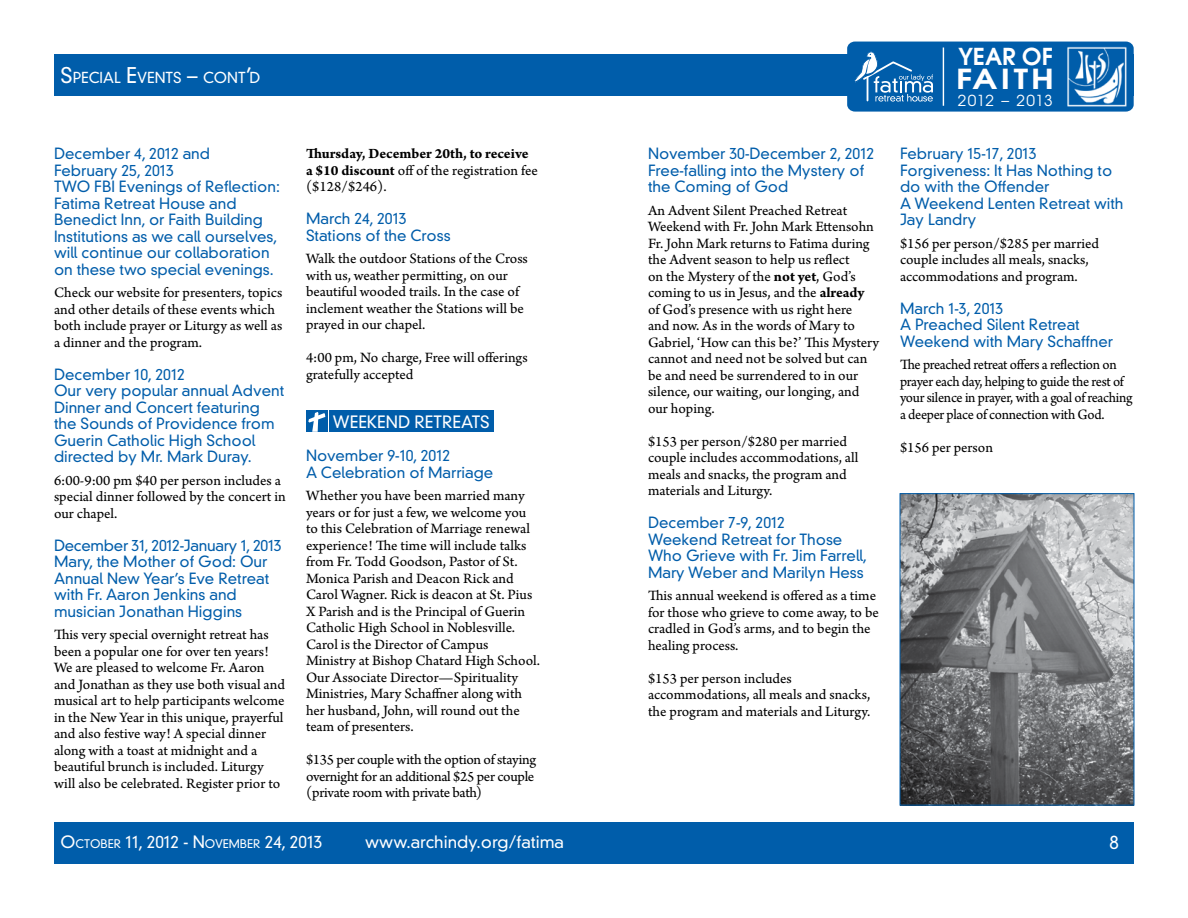
<style>
.page{position:relative;width:1188px;height:918px;background:#fff}
.page>*{position:absolute;margin:0;border:0;box-sizing:border-box;transform-origin:0 0}
.t1{font:600 27.45px "Avant Garde";letter-spacing:.1em;color:#fff;scale:1.23 1}
.t2{font:600 23.25px "Avant Garde";color:#fff}
.t3{font:300 18px "DIN Neuzeit Grotesk Std";color:#fff}
.t4{font:300 16.5px "DIN Neuzeit Grotesk Std";color:#fff}
.t5{font:300 16.5px "DIN Neuzeit Grotesk Std";color:#fff}
.t6{font:15.15px "Avant Garde";letter-spacing:.025em;color:#fff}
.t7{font:15px/16.5px "Arno Pro Sm Text";letter-spacing:-.005em;color:#000}
.t8{font:300 15px/16.5px "DIN Neuzeit Grotesk Std";color:#005daa}
.t9{font:15px/16.5px "Arno Pro Sm Text";letter-spacing:-.005em;color:#000;scale:.96 1}
.t10{font:15px "Arno Pro Bold Sm Text";letter-spacing:-.005em;color:#000}
.t11{font:300 14.7px "DIN Neuzeit Grotesk Std";color:#fff}
.s1{font-size:21px}
.s2{font-family:"Arno Pro Bold Sm Text"}
.s3{font-size:11.55px}
</style>
<div class="page">
<div style="left:329px;top:410px;width:165px;height:22px;background:#005daa"></div>
<div style="left:54px;top:54px;width:1080px;height:42px;background:#005daa"></div>
<div style="left:847px;top:42px;width:287px;height:70px;background:#005daa;border-radius:7px"></div>
<svg style="left:854px;top:51px;width:79px;height:51px"></svg>
<img style="left:1067px;top:46px;width:60px;height:61px">
<hr style="left:943px;top:48px;width:1px;height:58px;background:#fff">
<div style="left:54px;top:822px;width:1080px;height:42px;background:#005daa"></div>
<div style="left:306px;top:410px;width:22px;height:22px;background:#005daa"></div>
<svg style="left:308px;top:412px;width:17px;height:20px"></svg>
<img style="left:902px;top:495px;width:230px;height:309px">
<div style="left:900px;top:493px;width:234px;height:313px;border:1px solid #005daa"></div>
<p class="t11" style="left:61px;top:69px;width:201px"><span class="s1">S</span>PECIAL <span class="s1">E</span>VENTS <span class="s1">–</span> CONT<span class="s1">’</span>D</p>
<p class="t8" style="left:54px;top:146px;width:227px">December 4, 2012 and<br>February 25, 2013<br>TWO FBI Evenings of Reflection:<br>Fatima Retreat House and<br>Benedict Inn, or Faith Building<br>Institutions as we call ourselves, will continue our collaboration on these two special evenings.</p>
<p class="t7" style="left:54px;top:285px;width:230px">Check our website for presenters, topics and other details of these events which both include prayer or Liturgy as well as a dinner and the program.</p>
<p class="t8" style="left:54px;top:366px;width:232px">December 10, 2012<br>Our very popular annual Advent<br>Dinner and Concert featuring the Sounds of Providence from<br>Guerin Catholic High School directed by Mr. Mark Duray.</p>
<p class="t7" style="left:54px;top:473px;width:233px">6:00-9:00 pm $40 per person includes a special dinner followed by the concert in our chapel.</p>
<p class="t8" style="left:54px;top:537px;width:229px">December 31, 2012-January 1, 2013<br>Mary, the Mother of God: Our<br>Annual New Year’s Eve Retreat with Fr. Aaron Jenkins and musician Jonathan Higgins</p>
<p class="t7" style="left:54px;top:627px;width:233px">This very special overnight retreat has been a popular one for over ten years!<br>We are pleased to welcome Fr. Aaron and Jonathan as they use both visual and musical art to help participants welcome in the New Year in this unique, prayerful and also festive way! A special dinner along with a toast at midnight and a beautiful brunch is included. Liturgy will also be celebrated. Register prior to</p>
<p class="t10" style="left:306px;top:145px;width:224px">Thursday, December 20th, to receive</p>
<p class="t7" style="left:306px;top:163px;width:233px"><span class="s2">a $10 discount</span> off of the registration fee ($128/$246).</p>
<p class="t8" style="left:306px;top:211px;width:146px">March 24, 2013<br>Stations of the Cross</p>
<p class="t7" style="left:306px;top:251px;width:223px">Walk the outdoor Stations of the Cross with us, weather permitting, on our beautiful wooded trails. In the case of inclement weather the Stations will be prayed in our chapel.</p>
<p class="t7" style="left:306px;top:350px;width:223px">4:00 pm, No charge, Free will offerings gratefully accepted</p>
<p class="t4" style="left:333px;top:412px;width:158px">Weekend Retreats</p>
<p class="t8" style="left:306px;top:448px;width:189px">November 9-10, 2012<br>A Celebration of Marriage</p>
<p class="t7" style="left:306px;top:488px;width:236px">Whether you have been married many years or for just a few, we welcome you to this Celebration of Marriage renewal experience! The time will include talks from Fr. Todd Goodson, Pastor of St.<br>Monica Parish and Deacon Rick and Carol Wagner. Rick is deacon at St. Pius X Parish and is the Principal of Guerin Catholic High School in Noblesville.<br>Carol is the Director of Campus Ministry at Bishop Chatard High School.<br>Our Associate Director—Spirituality Ministries, Mary Schaffner along with her husband, John, will round out the team of presenters.</p>
<p class="t7" style="left:306px;top:752px;width:232px;text-align:justify">$135 per couple with the option of staying overnight for an additional $25 per couple (private room with private bath)</p>
<p class="t8" style="left:648px;top:146px;width:228px">November 30-December 2, 2012<br>Free-falling into the Mystery of the Coming of God</p>
<p class="t7" style="left:648px;top:203px;width:233px">An Advent Silent Preached Retreat Weekend with Fr. John Mark Ettensohn Fr. John Mark returns to Fatima during the Advent season to help us reflect<br>on the Mystery of the <span class="s2">not yet</span>, God’s coming to us in Jesus, and the <span class="s2">already </span>of God’s presence with us right here<br>and now. As in the words of Mary to Gabriel, ‘How can this be?’ This Mystery cannot and need not be solved but can be and need be surrendered to in our silence, our waiting, our longing, and our hoping.</p>
<p class="t7" style="left:648px;top:434px;width:212px">$153 per person/$280 per married couple includes accommodations, all meals and snacks, the program and materials and Liturgy.</p>
<p class="t8" style="left:648px;top:515px;width:221px">December 7-9, 2012<br>Weekend Retreat for Those<br>Who Grieve with Fr. Jim Farrell,<br>Mary Weber and Marilyn Hess</p>
<p class="t7" style="left:648px;top:588px;width:232px">This annual weekend is offered as a time for those who grieve to come away, to be cradled in God’s arms, and to begin the healing process.</p>
<p class="t7" style="left:648px;top:671px;width:224px">$153 per person includes accommodations, all meals and snacks, the program and materials and Liturgy.</p>
<h2 class="t2" style="left:958px;top:41px;width:96px">YEAR OF</h2>
<h1 class="t1" style="left:956px;top:61px;width:81px">FAITH</h1>
<p class="t6" style="left:958px;top:91px;width:96px">2012 – 2013</p>
<p class="t8" style="left:900px;top:146px;width:225px">February 15-17, 2013<br>Forgiveness: It Has Nothing to do with the Offender<br>A Weekend Lenten Retreat with<br>Jay Landry</p>
<p class="t7" style="left:900px;top:236px;width:201px">$156 per person/$285 per married couple includes all meals, snacks, accommodations and program.</p>
<p class="t8" style="left:900px;top:300px;width:215px">March 1-3, 2013<br>A Preached Silent Retreat<br>Weekend with Mary Schaffner</p>
<p class="t9" style="left:900px;top:357px;width:244px">The preached retreat offers a reflection on prayer each day, helping to guide the rest of your silence in prayer, with a goal of reaching a deeper place of connection with God.</p>
<p class="t7" style="left:900px;top:440px;width:95px">$156 per person</p>
<p class="t5" style="left:61px;top:832px;width:263px">O<span class="s3">CTOBER</span> 11, 2012 - N<span class="s3">OVEMBER</span> 24, 2013</p>
<p class="t4" style="left:365px;top:832px;width:200px">www.archindy.org/fatima</p>
<p class="t3" style="left:1110px;top:831px;width:11px">8</p>
</div>
